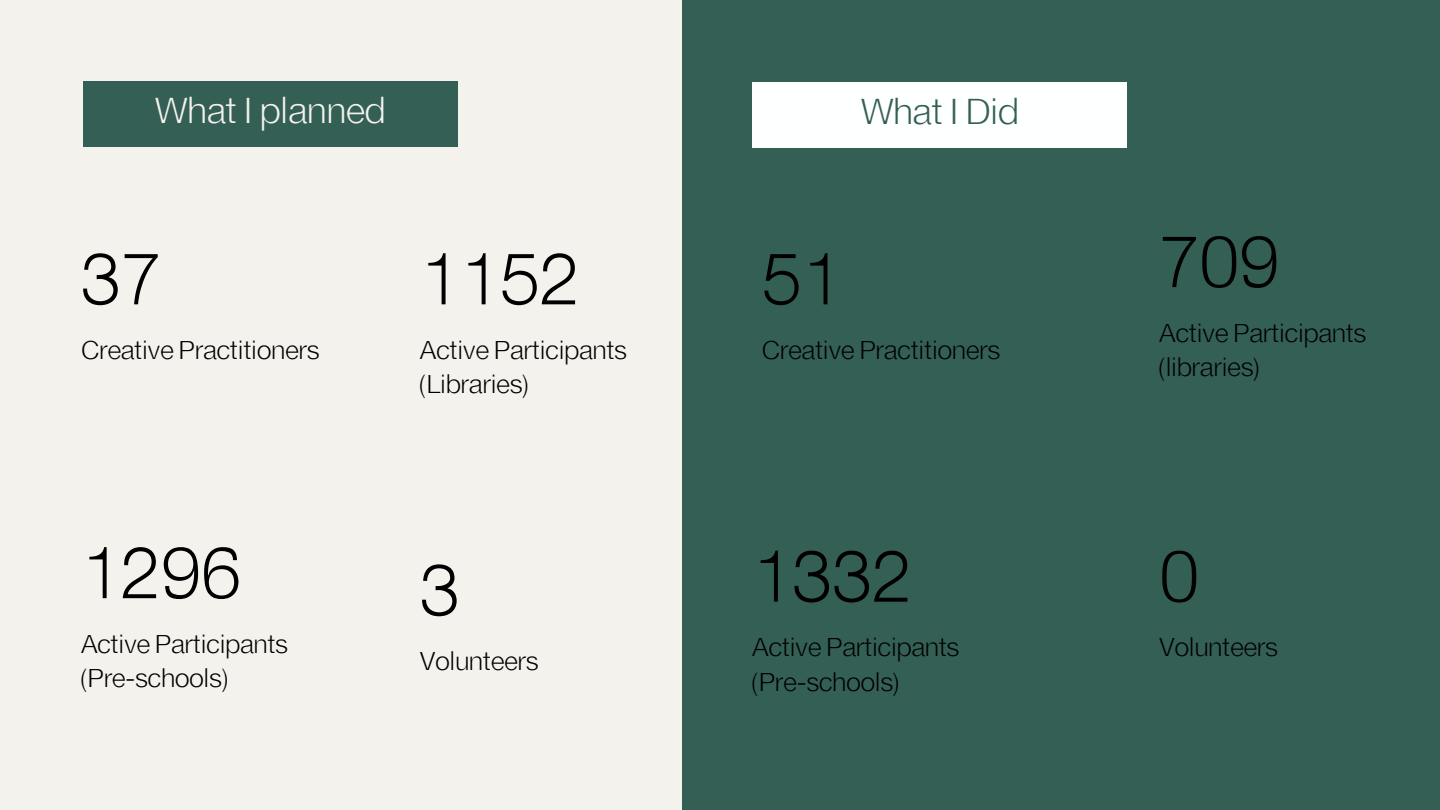
<style>
.page{position:relative;width:1440px;height:810px;background:#f4f2ed}
.page>*{position:absolute;margin:0;border:0;box-sizing:border-box;transform-origin:0 0}
.t1{font:300 72px "EFT New Letter";color:#000001}
.t2{font:300 35px "EFT New Letter";color:#f4f2ed}
.t3{font:300 35px "EFT New Letter";color:#345f55}
.t4{font:300 25px/34.5px "EFT New Letter";color:#000001}
</style>
<div class="page">
<div style="left:682px;top:0;width:758px;height:810px;background:#345f55"></div>
<div style="left:83px;top:81px;width:375px;height:66px;background:#345f55"></div>
<div style="left:752px;top:82px;width:375px;height:66px;background:#feffff"></div>
<p class="t2" style="left:155px;top:90px;width:232px">What I planned</p>
<p class="t1" style="left:81px;top:236px;width:82px">37</p>
<p class="t4" style="left:81px;top:335px;width:240px">Creative Practitioners</p>
<p class="t1" style="left:420px;top:236px;width:162px">1152</p>
<p class="t4" style="left:420px;top:335px;width:208px">Active Participants (Libraries)</p>
<p class="t1" style="left:81px;top:530px;width:162px">1296</p>
<p class="t4" style="left:81px;top:629px;width:208px">Active Participants</p>
<p class="t4" style="left:81px;top:663px;width:149px">(Pre-schools)</p>
<p class="t1" style="left:420px;top:547px;width:42px">3</p>
<p class="t4" style="left:420px;top:646px;width:120px">Volunteers</p>
<p class="t3" style="left:861px;top:91px;width:159px">What I Did</p>
<p class="t1" style="left:762px;top:236px;width:82px">51</p>
<p class="t4" style="left:762px;top:335px;width:240px">Creative Practitioners</p>
<p class="t1" style="left:752px;top:533px;width:162px">1332</p>
<p class="t4" style="left:752px;top:632px;width:208px">Active Participants</p>
<p class="t4" style="left:752px;top:667px;width:149px">(Pre-schools)</p>
<p class="t1" style="left:1159px;top:219px;width:122px">709</p>
<p class="t4" style="left:1159px;top:318px;width:208px">Active Participants (libraries)</p>
<p class="t1" style="left:1159px;top:533px;width:42px">0</p>
<p class="t4" style="left:1159px;top:632px;width:120px">Volunteers</p>
</div>
